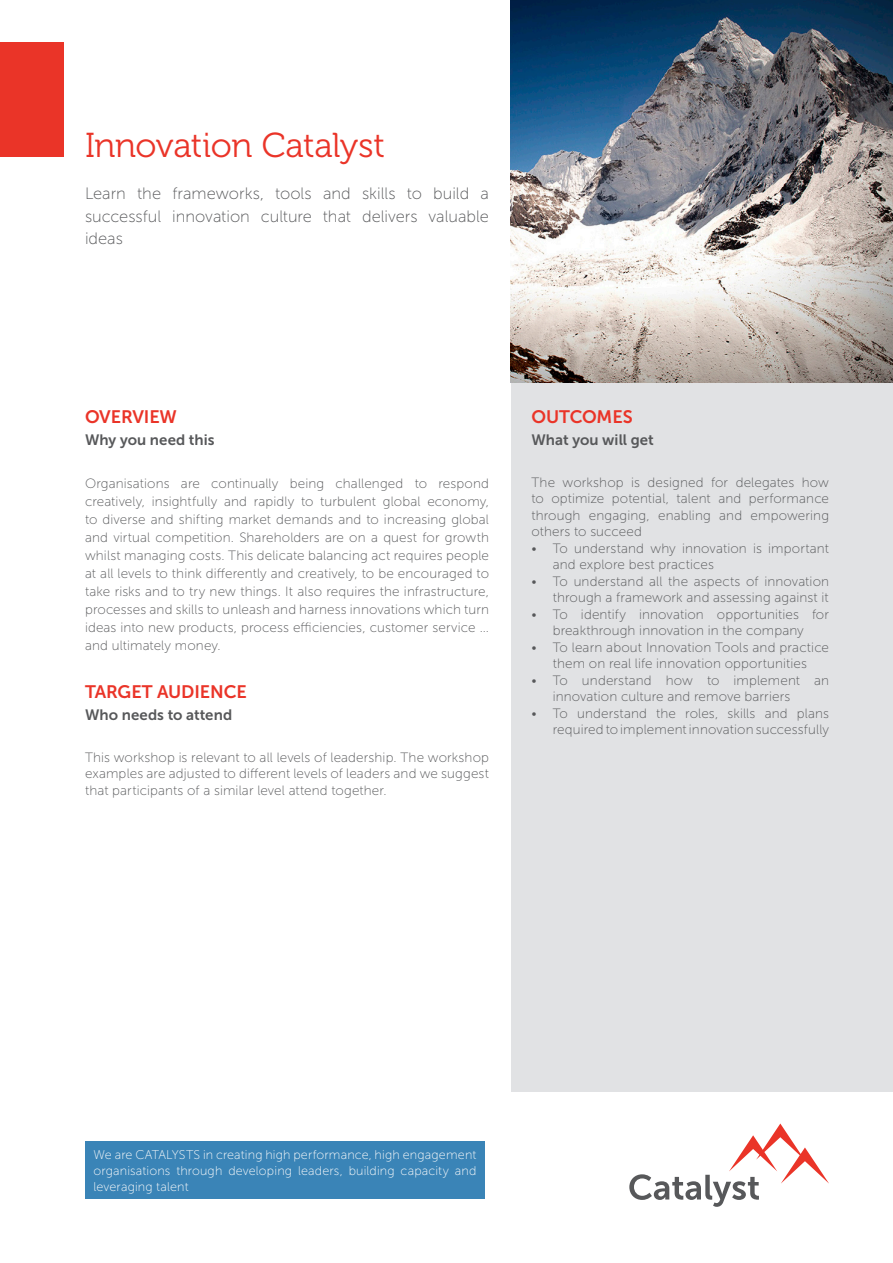
<style>
.page{position:relative;width:893px;height:1263px;background:#fff}
.page>*{position:absolute;margin:0;border:0;box-sizing:border-box;transform-origin:0 0}
.Fact_sheet_heading{font:34.5px "Museo 300";letter-spacing:-.01em;color:#ea3428}
.Paragraph_heading{font:18px "Museo Sans 700";letter-spacing:-.005em;color:#ea3428}
.Opening_paragraph{font:16.5px/22.5px "Museo Sans 100";color:#57585a;text-align:justify}
.Paragraph_subheading{font:15px "Museo Sans 700";letter-spacing:.005em;color:#57585a}
.Bullets__level_1{font:13.5px/16.5px "Museo Sans 100";letter-spacing:.01em;color:#57585a;text-align:justify}
.t1{font:12.6px/16.4px "Museo Sans 100";letter-spacing:.015em;color:#fcfcfc;text-align:justify}
</style>
<div class="page">
<div style="left:511px;top:43px;width:382px;height:1049px;background:#e1e2e4"></div>
<svg style="left:629px;top:1123px;width:200px;height:84px"></svg>
<img style="left:510px;top:0;width:383px;height:383px">
<div style="left:0;top:43px;width:64px;height:114px;background:#ea3428"></div>
<div style="left:85px;top:1142px;width:400px;height:57px;background:#3a84b7"></div>
<p class="Fact_sheet_heading" style="left:85px;top:127px;width:301px">Innovation Catalyst</p>
<p class="Opening_paragraph" style="left:85px;top:183px;width:405px">Learn the frameworks, tools and skills to build a successful innovation culture that delivers valuable ideas</p>
<p class="Paragraph_heading" style="left:85px;top:407px;width:93px">OVERVIEW</p>
<p class="Paragraph_subheading" style="left:85px;top:431px;width:131px">Why you need this</p>
<p class="Bullets__level_1" style="left:85px;top:475px;width:405px;line-height:18px">Organisations are continually being challenged to respond creatively, insightfully and rapidly to turbulent global economy, to diverse and shifting market demands and to increasing global and virtual competition. Shareholders are on a quest for growth whilst managing costs. This delicate balancing act requires people at all levels to think differently and creatively, to be encouraged to take risks and to try new things. It also requires the infrastructure, processes and skills to unleash and harness innovations which turn ideas into new products, process efficiencies, customer service ... and ultimately money.</p>
<p class="Paragraph_heading" style="left:85px;top:682px;width:163px">TARGET AUDIENCE</p>
<p class="Paragraph_subheading" style="left:85px;top:707px;width:149px">Who needs to attend</p>
<p class="Bullets__level_1" style="left:85px;top:749px;width:405px">This workshop is relevant to all levels of leadership. The workshop examples are adjusted to different levels of leaders and we suggest that participants of a similar level attend together.</p>
<p class="Paragraph_heading" style="left:531px;top:407px;width:103px">OUTCOMES</p>
<p class="Paragraph_subheading" style="left:531px;top:431px;width:124px">What you will get</p>
<p class="Bullets__level_1" style="left:531px;top:474px;width:299px">The workshop is designed for delegates how to optimize potential, talent and performance through engaging, enabling and empowering others to succeed</p>
<p class="Bullets__level_1" style="left:553px;top:540px;width:278px;text-indent:-21px">• To understand why innovation is important and explore best practices</p>
<p class="Bullets__level_1" style="left:531px;top:573px;width:299px;text-align:right">• To understand all the aspects of innovation through a framework and assessing against it</p>
<p class="Bullets__level_1" style="left:531px;top:606px;width:299px;text-align:center">• To identify innovation opportunities for breakthrough innovation in the company</p>
<p class="Bullets__level_1" style="left:531px;top:639px;width:299px;text-align:center">• To learn about Innovation Tools and practice them on real life innovation opportunities</p>
<p class="Bullets__level_1" style="left:553px;top:672px;width:278px;text-indent:-21px">• To understand how to implement an innovation culture and remove barriers</p>
<p class="Bullets__level_1" style="left:531px;top:705px;width:299px;text-align:right">• To understand the roles, skills and plans required to implement innovation successfully</p>
<p class="t1" style="left:94px;top:1146px;width:384px">We are CATALYSTS in creating high performance, high engagement organisations through developing leaders, building capacity and leveraging talent</p>
</div>
